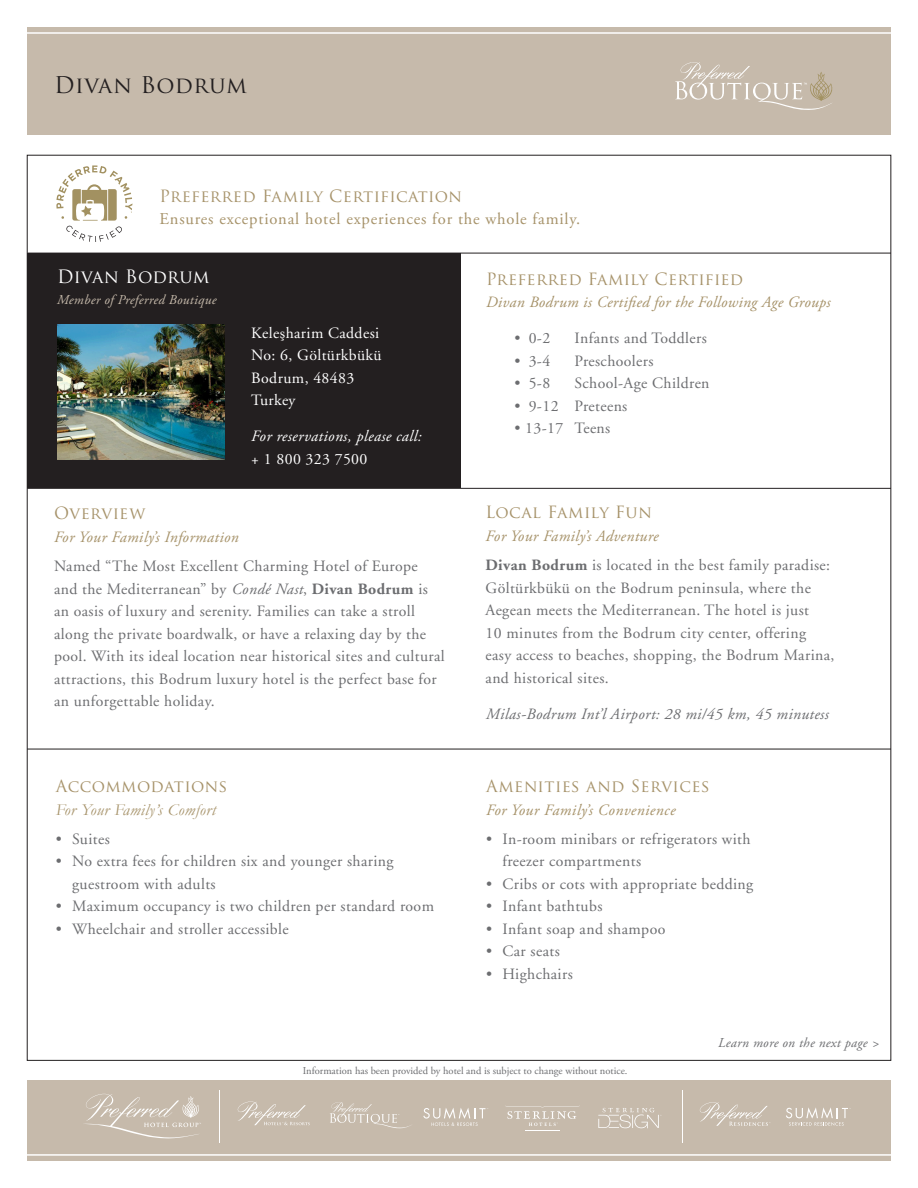
<style>
.page{position:relative;width:918px;height:1188px;background:#fff}
.page>*{position:absolute;margin:0;border:0;box-sizing:border-box;transform-origin:0 0}
.t1{font:22.5px "Trajan Pro";letter-spacing:.02em;color:#231f20}
.t2{font:18px "Trajan Pro";letter-spacing:.02em;color:#fff}
.t3{font:16.5px/22.5px "Adobe Garamond Pro";letter-spacing:.05em;color:#a69269}
.t4{font:16.5px "Trajan Pro";letter-spacing:.02em;color:#a69269}
.t5{font:italic 16.5px/22.5px "Garamond";letter-spacing:.03em;color:#a69269}
.t6{font:15.75px/22.5px "Adobe Garamond";letter-spacing:.025em;color:#6c6d70}
.t7{font:italic 15.75px "Adobe Garamond Pro";letter-spacing:.025em;color:#a69269}
.t8{font:15.75px "Adobe Garamond Pro";letter-spacing:.025em;color:#6c6d70}
.t9{font:15.75px/22.5px "Adobe Garamond";letter-spacing:.025em;color:#fff}
.t10{font:italic 15.75px "Adobe Garamond";letter-spacing:.025em;color:#6c6d70}
.t11{font:italic 15.75px "Adobe Garamond Pro";letter-spacing:.025em;color:#fff}
.t12{font:15.75px "Adobe Garamond Pro";letter-spacing:.025em;color:#fff}
.t13{font:italic 13.5px "Adobe Garamond Pro";letter-spacing:.025em;color:#c6baab}
.t14{font:italic 13.5px "Adobe Garamond Pro";letter-spacing:.025em;color:#6c6d70}
.t15{font:10.5px "Adobe Garamond Pro";color:#6c6d70}
.s1{font-family:"Trajan Pro"}
.s2{font-family:"Times";font-size:14.25px}
.s3{font-style:italic}
.s4{font-weight:700}
.s5{font-family:"Trajan Pro";font-style:normal}
</style>
<div class="page">
<div style="left:27px;top:253px;width:434px;height:235px;background:#231f20"></div>
<hr style="left:27px;top:253px;width:864px;height:1px;background:#231f20">
<div style="left:27px;top:1080px;width:864px;height:81px;background:#c6baab"></div>
<hr style="left:27px;top:488px;width:864px;height:1px;background:#231f20">
<img style="left:57px;top:324px;width:167px;height:135px">
<hr style="left:27px;top:1154px;width:865px;height:2px;background:#fff">
<div style="left:27px;top:27px;width:864px;height:108px;background:#c6baab"></div>
<hr style="left:27px;top:32px;width:865px;height:2px;background:#fff">
<hr style="left:27px;top:749px;width:864px;height:1px;background:#231f20">
<svg style="left:675px;top:62px;width:157px;height:48px"></svg>
<svg style="left:56px;top:165px;width:76px;height:77px"></svg>
<hr style="left:219px;top:1091px;width:1px;height:52px;background:#fff">
<svg style="left:84px;top:1094px;width:117px;height:45px"></svg>
<hr style="left:525px;top:1130px;width:35px;height:1px;background:#fff">
<svg style="left:506px;top:1105px;width:74px;height:21px"></svg>
<hr style="left:682px;top:1091px;width:1px;height:52px;background:#fff">
<svg style="left:786px;top:1107px;width:65px;height:19px"></svg>
<svg style="left:423px;top:1108px;width:65px;height:18px"></svg>
<svg style="left:330px;top:1102px;width:81px;height:27px"></svg>
<svg style="left:238px;top:1101px;width:72px;height:24px"></svg>
<svg style="left:700px;top:1102px;width:70px;height:24px"></svg>
<svg style="left:598px;top:1108px;width:64px;height:20px"></svg>
<p class="t1" style="left:54px;top:70px;width:194px">Divan Bodrum</p>
<p class="t3" style="left:159px;top:186px;width:422px"><span class="s1">Preferred Family Certification<br></span>Ensures exceptional hotel experiences for the whole family.</p>
<p class="t2" style="left:57px;top:266px;width:154px">Divan Bodrum</p>
<p class="t13" style="left:57px;top:292px;width:161px">Member of Preferred Boutique</p>
<p class="t9" style="left:251px;top:322px;width:132px">Kele<span class="s2">ş</span>harim Caddesi<br>No: 6, Göltürkbükü</p>
<p class="t9" style="left:251px;top:367px;width:104px">Bodrum, 48483</p>
<p class="t9" style="left:251px;top:390px;width:46px">Turkey</p>
<p class="t11" style="left:251px;top:427px;width:172px">For reservations, please call:</p>
<p class="t12" style="left:251px;top:449px;width:118px">+ 1 800 323 7500</p>
<p class="t4" style="left:54px;top:503px;width:93px">Overview</p>
<p class="t7" style="left:54px;top:527px;width:186px">For Your Family’s Information</p>
<p class="t6" style="left:54px;top:555px;width:392px">Named “The Most Excellent Charming Hotel of Europe and the Mediterranean” by <span class="s3">Condé Nast</span>, <span class="s4">Divan Bodrum</span> is an oasis of luxury and serenity. Families can take a stroll along the private boardwalk, or have a relaxing day by the pool. With its ideal location near historical sites and cultural attractions, this Bodrum luxury hotel is the perfect base for an unforgettable holiday.</p>
<p class="t5" style="left:56px;top:775px;width:173px"><span class="s5">Accommodations<br></span>For Your Family’s Comfort</p>
<p class="t6" style="left:56px;top:828px;width:56px">• Suites</p>
<p class="t6" style="left:72px;top:851px;width:323px;text-indent:-16px">• No extra fees for children six and younger sharing guestroom with adults</p>
<p class="t6" style="left:56px;top:896px;width:380px">• Maximum occupancy is two children per standard room</p>
<p class="t6" style="left:56px;top:918px;width:234px">• Wheelchair and stroller accessible</p>
<p class="t4" style="left:486px;top:268px;width:259px">Preferred Family Certified</p>
<p class="t7" style="left:486px;top:293px;width:346px">Divan Bodrum is Certified for the Following Age Groups</p>
<p class="t8" style="left:514px;top:329px;width:37px">• 0-2</p>
<p class="t8" style="left:575px;top:329px;width:134px">Infants and Toddlers</p>
<p class="t8" style="left:514px;top:351px;width:37px">• 3-4</p>
<p class="t8" style="left:575px;top:351px;width:81px">Preschoolers</p>
<p class="t8" style="left:514px;top:374px;width:37px">• 5-8</p>
<p class="t8" style="left:575px;top:374px;width:137px">School-Age Children</p>
<p class="t8" style="left:514px;top:396px;width:114px">• 9-12 Preteens</p>
<p class="t8" style="left:514px;top:419px;width:97px">• 13-17 Teens</p>
<p class="t4" style="left:486px;top:502px;width:168px">Local Family Fun</p>
<p class="t7" style="left:486px;top:527px;width:175px">For Your Family’s Adventure</p>
<p class="t6" style="left:486px;top:554px;width:350px"><span class="s4">Divan Bodrum</span> is located in the best family paradise:<br>Göltürkbükü on the Bodrum peninsula, where the Aegean meets the Mediterranean. The hotel is just<br>10 minutes from the Bodrum city center, offering easy access to beaches, shopping, the Bodrum Marina, and historical sites.</p>
<p class="t10" style="left:486px;top:705px;width:344px">Milas-Bodrum Int’l Airport: 28 mi/45 km, 45 minutess</p>
<p class="t4" style="left:486px;top:776px;width:225px">Amenities and Services</p>
<p class="t7" style="left:486px;top:800px;width:191px">For Your Family’s Convenience</p>
<p class="t6" style="left:502px;top:828px;width:250px;text-indent:-16px">• In-room minibars or refrigerators with freezer compartments</p>
<p class="t6" style="left:486px;top:873px;width:269px">• Cribs or cots with appropriate bedding</p>
<p class="t6" style="left:486px;top:896px;width:118px">• Infant bathtubs</p>
<p class="t6" style="left:486px;top:918px;width:181px">• Infant soap and shampoo</p>
<p class="t6" style="left:486px;top:941px;width:75px">• Car seats</p>
<p class="t6" style="left:486px;top:963px;width:88px">• Highchairs</p>
<p class="t14" style="left:718px;top:1035px;width:163px">Learn more on the next page &gt;</p>
<p class="t15" style="left:303px;top:1064px;width:326px">Information has been provided by hotel and is subject to change without notice.</p>
</div>
